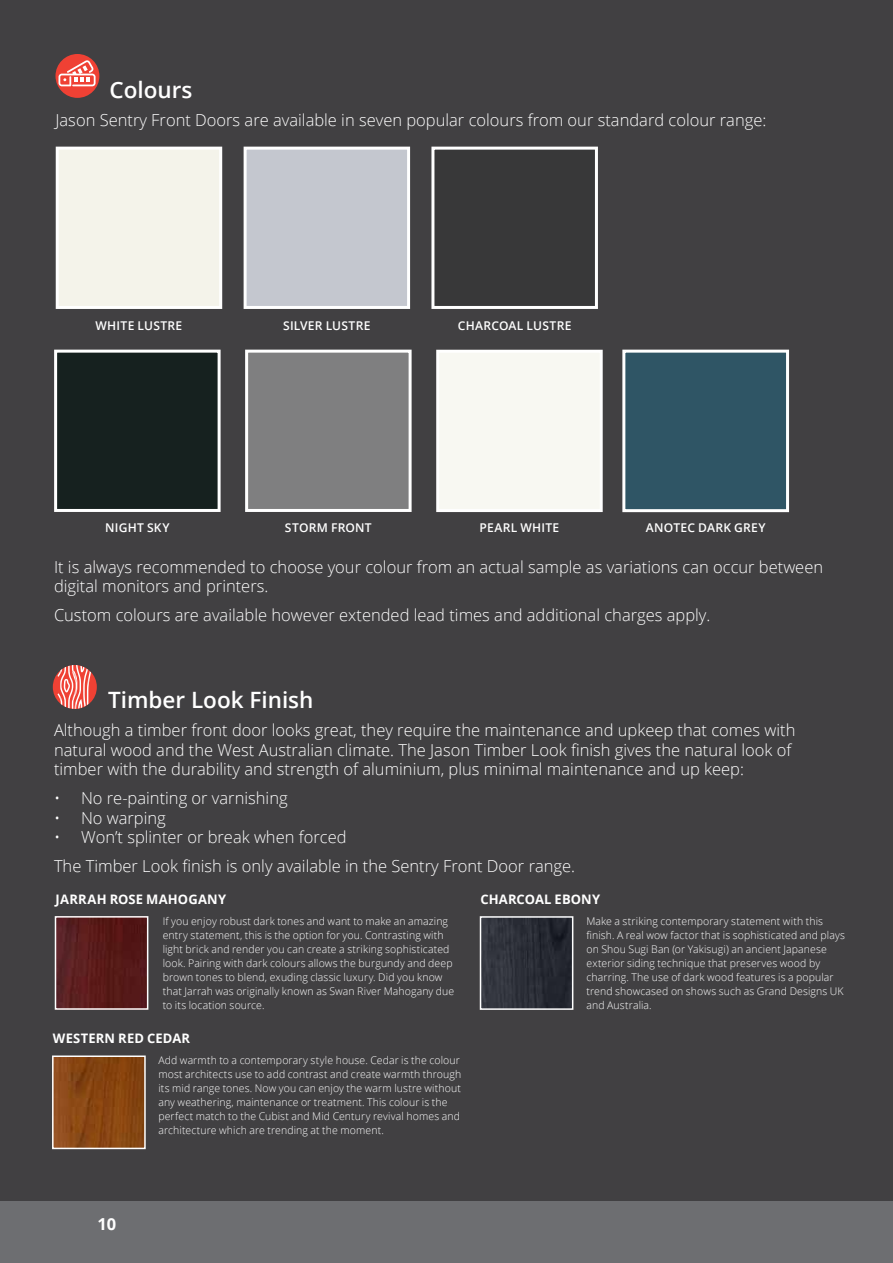
<style>
.page{position:relative;width:893px;height:1263px;background:#fff}
.page>*{position:absolute;margin:0;border:0;box-sizing:border-box;transform-origin:0 0}
.t1{font:600 22.5px "Open Sans";color:#fff}
.t2{font:300 16.5px/19.8px "Open Sans";color:#fff}
.t3{font:700 16.5px "Open Sans";color:#fff}
.t4{font:700 13.05px "Open Sans";letter-spacing:.015em;color:#fff}
.t5{font:600 12.15px "Open Sans";letter-spacing:.025em;color:#fff}
.t6{font:300 10.65px/14px "Open Sans";letter-spacing:.01em;color:#fff}
</style>
<div class="page">
<div style="left:0;top:1200px;width:893px;height:63px;background:#6d6e71"></div>
<div style="left:0;top:0;width:893px;height:1200px;background:#414042"></div>
<div style="left:244px;top:147px;width:166px;height:162px;background:#c4c7cf;border:3px solid #fff"></div>
<div style="left:431px;top:147px;width:167px;height:162px;background:#383839;border:3px solid #fff"></div>
<div style="left:56px;top:147px;width:166px;height:162px;background:#f4f3ea;border:3px solid #fff"></div>
<div style="left:245px;top:350px;width:167px;height:162px;background:#7f7f80;border:3px solid #fff"></div>
<div style="left:436px;top:350px;width:167px;height:162px;background:#f8f8f2;border:3px solid #fff"></div>
<div style="left:622px;top:350px;width:167px;height:162px;background:#2f5565;border:3px solid #fff"></div>
<div style="left:54px;top:350px;width:167px;height:162px;background:#16211f;border:3px solid #fff"></div>
<div style="left:56px;top:54px;width:43px;height:44px;background:#ef4134;border-radius:50%"></div>
<svg style="left:59px;top:60px;width:37px;height:26px"></svg>
<div style="left:53px;top:665px;width:44px;height:44px;background:#ef4134;border-radius:50%"></div>
<svg style="left:57px;top:665px;width:34px;height:44px"></svg>
<img style="left:58px;top:919px;width:87px;height:88px">
<div style="left:55px;top:916px;width:93px;height:94px;border:2px solid #fff"></div>
<img style="left:55px;top:1058px;width:88px;height:88px">
<div style="left:52px;top:1055px;width:94px;height:94px;border:2px solid #fff"></div>
<img style="left:483px;top:919px;width:87px;height:88px">
<div style="left:480px;top:916px;width:93px;height:94px;border:2px solid #fff"></div>
<h1 class="t1" style="left:110px;top:74px;width:84px">Colours</h1>
<h2 class="t2" style="left:56px;top:110px;width:712px">Jason Sentry Front Doors are available in seven popular colours from our standard colour range:</h2>
<p class="t5" style="left:96px;top:318px;width:88px">WHITE LUSTRE</p>
<p class="t5" style="left:105px;top:520px;width:66px">NIGHT SKY</p>
<p class="t5" style="left:283px;top:318px;width:89px">SILVER LUSTRE</p>
<p class="t5" style="left:458px;top:318px;width:115px">CHARCOAL LUSTRE</p>
<p class="t5" style="left:285px;top:520px;width:88px">STORM FRONT</p>
<p class="t5" style="left:646px;top:520px;width:122px">ANOTEC DARK GREY</p>
<p class="t5" style="left:480px;top:520px;width:81px">PEARL WHITE</p>
<h2 class="t2" style="left:54px;top:556px;width:771px">It is always recommended to choose your colour from an actual sample as variations can occur between digital monitors and printers.</h2>
<h2 class="t2" style="left:54px;top:604px;width:658px">Custom colours are available however extended lead times and additional charges apply.</h2>
<h1 class="t1" style="left:108px;top:684px;width:207px">Timber Look Finish</h1>
<p class="t2" style="left:54px;top:719px;width:743px">Although a timber front door looks great, they require the maintenance and upkeep that comes with natural wood and the West Australian climate. The Jason Timber Look finish gives the natural look of timber with the durability and strength of aluminium, plus minimal maintenance and up keep:</p>
<h2 class="t2" style="left:54px;top:787px;width:235px">• No re-painting or varnishing</h2>
<h2 class="t2" style="left:54px;top:807px;width:113px">• No warping</h2>
<h2 class="t2" style="left:54px;top:823px;width:523px;line-height:28.3px">• Won’t splinter or break when forced<br>The Timber Look finish is only available in the Sentry Front Door range.</h2>
<p class="t4" style="left:56px;top:890px;width:172px">JARRAH ROSE MAHOGANY</p>
<p class="t6" style="left:163px;top:914px;width:293px">If you enjoy robust dark tones and want to make an amazing entry statement, this is the option for you. Contrasting with light brick and render you can create a striking sophisticated look. Pairing with dark colours allows the burgundy and deep brown tones to blend, exuding classic luxury. Did you know that Jarrah was originally known as Swan River Mahogany due to its location source.</p>
<p class="t4" style="left:53px;top:1029px;width:139px">WESTERN RED CEDAR</p>
<p class="t6" style="left:158px;top:1053px;width:305px">Add warmth to a contemporary style house. Cedar is the colour most architects use to add contrast and create warmth through its mid range tones. Now you can enjoy the warm lustre without any weathering, maintenance or treatment. This colour is the perfect match to the Cubist and Mid Century revival homes and architecture which are trending at the moment.</p>
<p class="t4" style="left:480px;top:890px;width:121px">CHARCOAL EBONY</p>
<p class="t6" style="left:586px;top:914px;width:260px">Make a striking contemporary statement with this finish. A real wow factor that is sophisticated and plays on Shou Sugi Ban (or Yakisugi) an ancient Japanese exterior siding technique that preserves wood by charring. The use of dark wood features is a popular trend showcased on shows such as Grand Designs UK and Australia.</p>
<h2 class="t3" style="left:98px;top:1212px;width:20px">10</h2>
</div>
